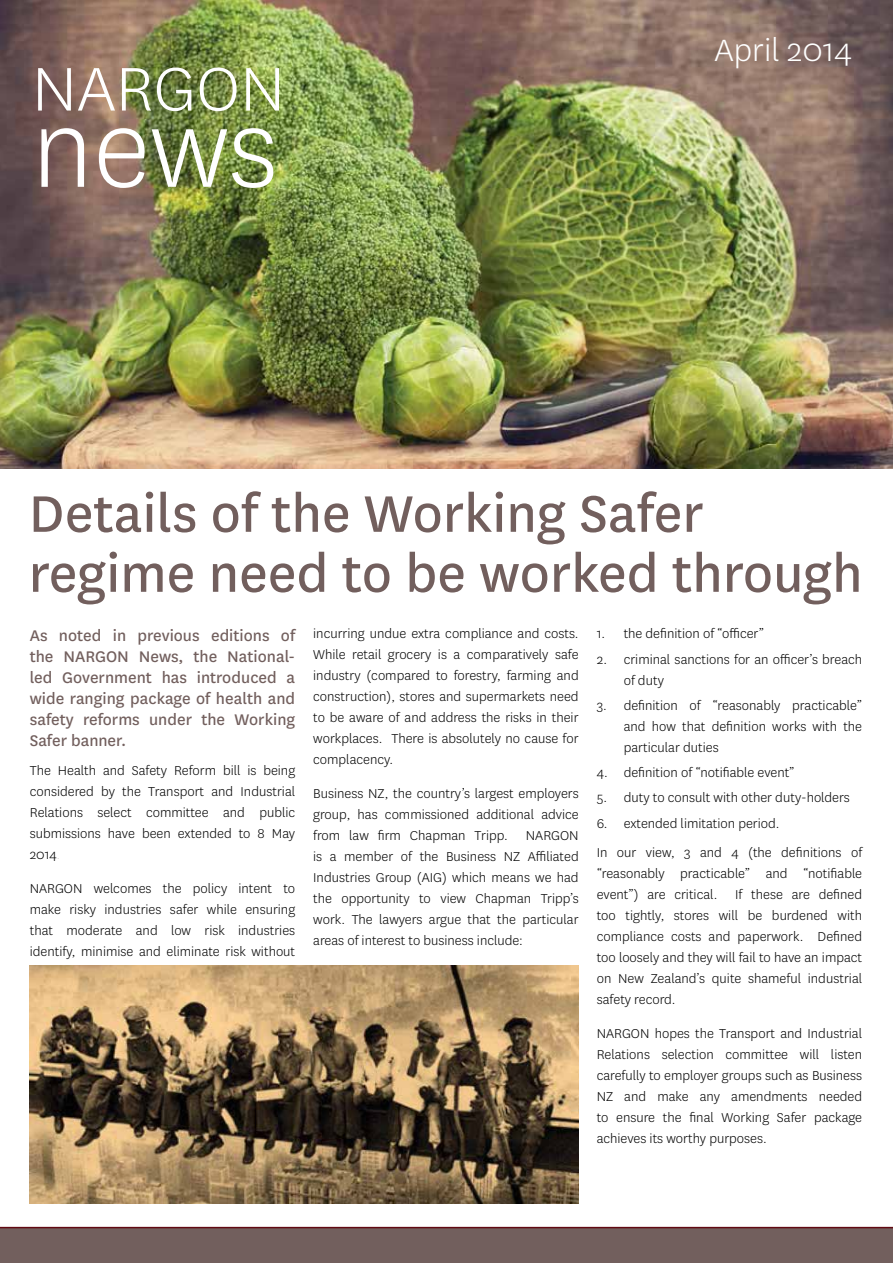
<style>
.page{position:relative;width:893px;height:1263px;background:#fff}
.page>*{position:absolute;margin:0;border:0;box-sizing:border-box;transform-origin:0 0}
.t1{font:300 124.5px "National";color:#fff}
.t2{font:300 72px "National";color:#fff}
.t3{font:60px/60px "National";color:#725f5d}
.t4{font:300 36px "National";color:#fff}
.t5{font:18px/21px "National";color:#725f5d;text-align:justify}
.t6{font:300 15px/21px "National";color:#000;text-align:justify}
.s1{font-weight:100;color:#725f5d}
</style>
<div class="page">
<img style="left:0;top:0;width:893px;height:469px">
<div style="left:0;top:1227px;width:893px;height:36px;background:#725f5d"></div>
<img style="left:30px;top:965px;width:548px;height:238px">
<h2 class="t2" style="left:32px;top:44px;width:255px">NARGON</h2>
<h1 class="t1" style="left:32px;top:71px;width:248px">news</h1>
<h3 class="t4" style="left:714px;top:28px;width:139px">April 2014</h3>
<h3 class="t3" style="left:29px;top:480px;width:835px">Details of the Working Safer regime need to be worked through</h3>
<p class="t5" style="left:30px;top:624px;width:267px">As noted in previous editions of the NARGON News, the National&shy;led Government has introduced a wide ranging package of health and safety reforms under the Working Safer banner.</p>
<p class="t6" style="left:30px;top:760px;width:267px">The Health and Safety Reform bill is being considered by the Transport and Industrial Relations select committee and public submissions have been extended to 8 May 2014<span class="s1">.</span></p>
<p class="t6" style="left:30px;top:877px;width:267px">NARGON welcomes the policy intent to make risky industries safer while ensuring that moderate and low risk industries identify, minimise and eliminate risk without</p>
<p class="t6" style="left:597px;top:623px;width:169px">1. the definition of “officer”</p>
<p class="t6" style="left:624px;top:648px;width:240px;text-indent:-27px">2. criminal sanctions for an officer’s breach of duty</p>
<p class="t6" style="left:624px;top:694px;width:240px;text-indent:-27px">3. definition of “reasonably practicable” and how that definition works with the particular duties</p>
<p class="t6" style="left:597px;top:762px;width:199px">4. definition of “notifiable event”</p>
<p class="t6" style="left:597px;top:787px;width:255px">5. duty to consult with other duty-holders</p>
<p class="t6" style="left:597px;top:808px;width:267px;line-height:29.5px">6. extended limitation period.<br>In our view, 3 and 4 (the definitions of</p>
<p class="t6" style="left:597px;top:863px;width:267px">“reasonably practicable” and “notifiable event”) are critical. If these are defined too tightly, stores will be burdened with compliance costs and paperwork. Defined too loosely and they will fail to have an impact on New Zealand’s quite shameful industrial safety record.</p>
<p class="t6" style="left:597px;top:1022px;width:267px">NARGON hopes the Transport and Industrial Relations selection committee will listen carefully to employer groups such as Business NZ and make any amendments needed to ensure the final Working Safer package achieves its worthy purposes.</p>
<p class="t6" style="left:313px;top:623px;width:267px">incurring undue extra compliance and costs.<br>While retail grocery is a comparatively safe industry (compared to forestry, farming and construction), stores and supermarkets need to be aware of and address the risks in their workplaces. There is absolutely no cause for complacency.</p>
<p class="t6" style="left:313px;top:783px;width:267px">Business NZ, the country’s largest employers group, has commissioned additional advice from law firm Chapman Tripp. NARGON is a member of the Business NZ Affiliated Industries Group (AIG) which means we had the opportunity to view Chapman Tripp’s work. The lawyers argue that the particular areas of interest to business include:</p>
</div>
